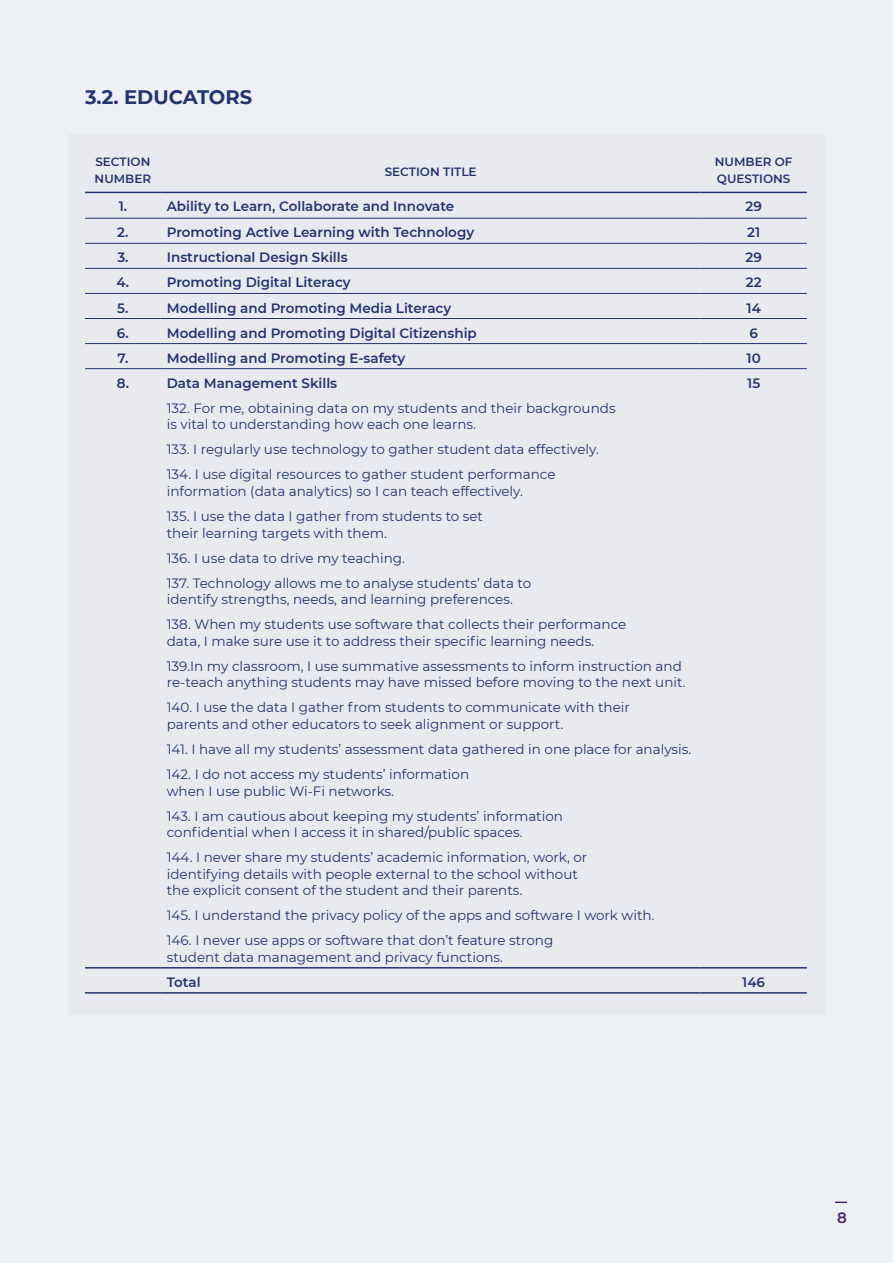
<style>
.page{position:relative;width:893px;height:1263px;background:#edf1f5}
.page>*{position:absolute;margin:0;border:0;box-sizing:border-box;transform-origin:0 0}
.t1{font:700 19.5px "Montserrat";color:#24346e}
.t2{font:600 15px "Montserrat";color:#442769}
.t3{font:13.5px/25px "Montserrat";color:#24346e}
.t4{font:600 13.5px "Montserrat";color:#24346e}
.t5{font:600 12px/16.5px "Montserrat";color:#24346e}
</style>
<div class="page">
<svg style="left:835px;top:1201px;width:12px;height:2px"></svg>
<div style="left:68px;top:134px;width:758px;height:881px;background:#e9eaf0"></div>
<hr style="left:85px;top:192px;width:76px;height:1px;background:#24346e">
<hr style="left:161px;top:192px;width:540px;height:1px;background:#24346e">
<hr style="left:701px;top:192px;width:106px;height:1px;background:#24346e">
<hr style="left:85px;top:218px;width:76px;height:1px;background:#24346e">
<hr style="left:161px;top:218px;width:540px;height:1px;background:#24346e">
<hr style="left:701px;top:218px;width:106px;height:1px;background:#24346e">
<hr style="left:85px;top:243px;width:76px;height:1px;background:#24346e">
<hr style="left:161px;top:243px;width:540px;height:1px;background:#24346e">
<hr style="left:701px;top:243px;width:106px;height:1px;background:#24346e">
<hr style="left:85px;top:268px;width:76px;height:1px;background:#24346e">
<hr style="left:161px;top:268px;width:540px;height:1px;background:#24346e">
<hr style="left:701px;top:268px;width:106px;height:1px;background:#24346e">
<hr style="left:85px;top:293px;width:76px;height:1px;background:#24346e">
<hr style="left:161px;top:293px;width:540px;height:1px;background:#24346e">
<hr style="left:701px;top:293px;width:106px;height:1px;background:#24346e">
<hr style="left:85px;top:318px;width:76px;height:1px;background:#24346e">
<hr style="left:161px;top:318px;width:540px;height:1px;background:#24346e">
<hr style="left:701px;top:318px;width:106px;height:1px;background:#24346e">
<hr style="left:85px;top:343px;width:76px;height:1px;background:#24346e">
<hr style="left:161px;top:343px;width:540px;height:1px;background:#24346e">
<hr style="left:701px;top:343px;width:106px;height:1px;background:#24346e">
<hr style="left:85px;top:368px;width:76px;height:1px;background:#24346e">
<hr style="left:161px;top:368px;width:540px;height:1px;background:#24346e">
<hr style="left:701px;top:368px;width:106px;height:1px;background:#24346e">
<hr style="left:85px;top:967px;width:76px;height:1px;background:#24346e">
<hr style="left:161px;top:967px;width:540px;height:1px;background:#24346e">
<hr style="left:701px;top:967px;width:106px;height:1px;background:#24346e">
<hr style="left:85px;top:992px;width:76px;height:2px;background:#24346e">
<hr style="left:161px;top:992px;width:540px;height:2px;background:#24346e">
<hr style="left:701px;top:992px;width:106px;height:2px;background:#24346e">
<h1 class="t1" style="left:85px;top:90px;width:169px">3.2. EDUCATORS</h1>
<p class="t5" style="left:95px;top:153px;width:58px">SECTION<br>NUMBER</p>
<p class="t5" style="left:385px;top:163px;width:93px">SECTION TITLE</p>
<p class="t5" style="left:715px;top:153px;width:79px">NUMBER OF<br>QUESTIONS</p>
<p class="t4" style="left:119px;top:197px;width:10px">1.</p>
<p class="t4" style="left:167px;top:197px;width:289px">Ability to Learn, Collaborate and Innovate</p>
<p class="t4" style="left:745px;top:199px;width:18px">29</p>
<p class="t4" style="left:117px;top:223px;width:13px">2.</p>
<p class="t4" style="left:167px;top:223px;width:309px">Promoting Active Learning with Technology</p>
<p class="t4" style="left:747px;top:225px;width:15px">21</p>
<p class="t4" style="left:117px;top:248px;width:13px">3.</p>
<p class="t4" style="left:167px;top:248px;width:182px">Instructional Design Skills</p>
<p class="t4" style="left:745px;top:250px;width:18px">29</p>
<p class="t4" style="left:117px;top:273px;width:14px">4.</p>
<p class="t4" style="left:167px;top:273px;width:185px">Promoting Digital Literacy</p>
<p class="t4" style="left:746px;top:275px;width:17px">22</p>
<p class="t4" style="left:117px;top:298px;width:13px">5.</p>
<p class="t4" style="left:167px;top:298px;width:286px">Modelling and Promoting Media Literacy</p>
<p class="t4" style="left:746px;top:300px;width:16px">14</p>
<p class="t4" style="left:117px;top:323px;width:13px">6.</p>
<p class="t4" style="left:167px;top:323px;width:312px">Modelling and Promoting Digital Citizenship</p>
<p class="t4" style="left:749px;top:323px;width:10px">6</p>
<p class="t4" style="left:117px;top:348px;width:12px">7.</p>
<p class="t4" style="left:167px;top:348px;width:240px">Modelling and Promoting E-safety</p>
<p class="t4" style="left:747px;top:350px;width:16px">10</p>
<p class="t4" style="left:117px;top:373px;width:14px">8.</p>
<p class="t4" style="left:167px;top:373px;width:172px">Data Management Skills</p>
<p class="t4" style="left:747px;top:375px;width:15px">15</p>
<p class="t3" style="left:167px;top:401px;width:450px;line-height:16.5px">132. For me, obtaining data on my students and their backgrounds is vital to understanding how each one learns.</p>
<p class="t3" style="left:167px;top:438px;width:434px">133. I regularly use technology to gather student data effectively.<br>134. I use digital resources to gather student performance</p>
<p class="t3" style="left:167px;top:480px;width:358px">information (data analytics) so I can teach effectively.<br>135. I use the data I gather from students to set</p>
<p class="t3" style="left:167px;top:521px;width:366px">their learning targets with them.<br>136. I use data to drive my teaching.<br>137. Technology allows me to analyse students’ data to</p>
<p class="t3" style="left:167px;top:588px;width:461px">identify strengths, needs, and learning preferences.<br>138. When my students use software that collects their performance</p>
<p class="t3" style="left:167px;top:628px;width:517px">data, I make sure use it to address their specific learning needs.<br>139.In my classroom, I use summative assessments to inform instruction and</p>
<p class="t3" style="left:167px;top:669px;width:520px">re-teach anything students may have missed before moving to the next unit.<br>140. I use the data I gather from students to communicate with their</p>
<p class="t3" style="left:167px;top:713px;width:526px">parents and other educators to seek alignment or support.<br>141. I have all my students’ assessment data gathered in one place for analysis.<br>142. I do not access my students’ information</p>
<p class="t3" style="left:167px;top:778px;width:398px">when I use public Wi-Fi networks.<br>143. I am cautious about keeping my students’ information</p>
<p class="t3" style="left:167px;top:819px;width:422px">confidential when I access it in shared/public spaces.<br>144. I never share my students’ academic information, work, or</p>
<p class="t3" style="left:167px;top:867px;width:413px;line-height:16.5px">identifying details with people external to the school without the explicit consent of the student and their parents.</p>
<p class="t3" style="left:167px;top:904px;width:489px">145. I understand the privacy policy of the apps and software I work with.<br>146. I never use apps or software that don’t feature strong</p>
<p class="t3" style="left:167px;top:944px;width:338px">student data management and privacy functions.</p>
<p class="t4" style="left:167px;top:972px;width:35px">Total</p>
<p class="t4" style="left:742px;top:974px;width:24px">146</p>
<p class="t2" style="left:837px;top:1209px;width:11px">8</p>
</div>
